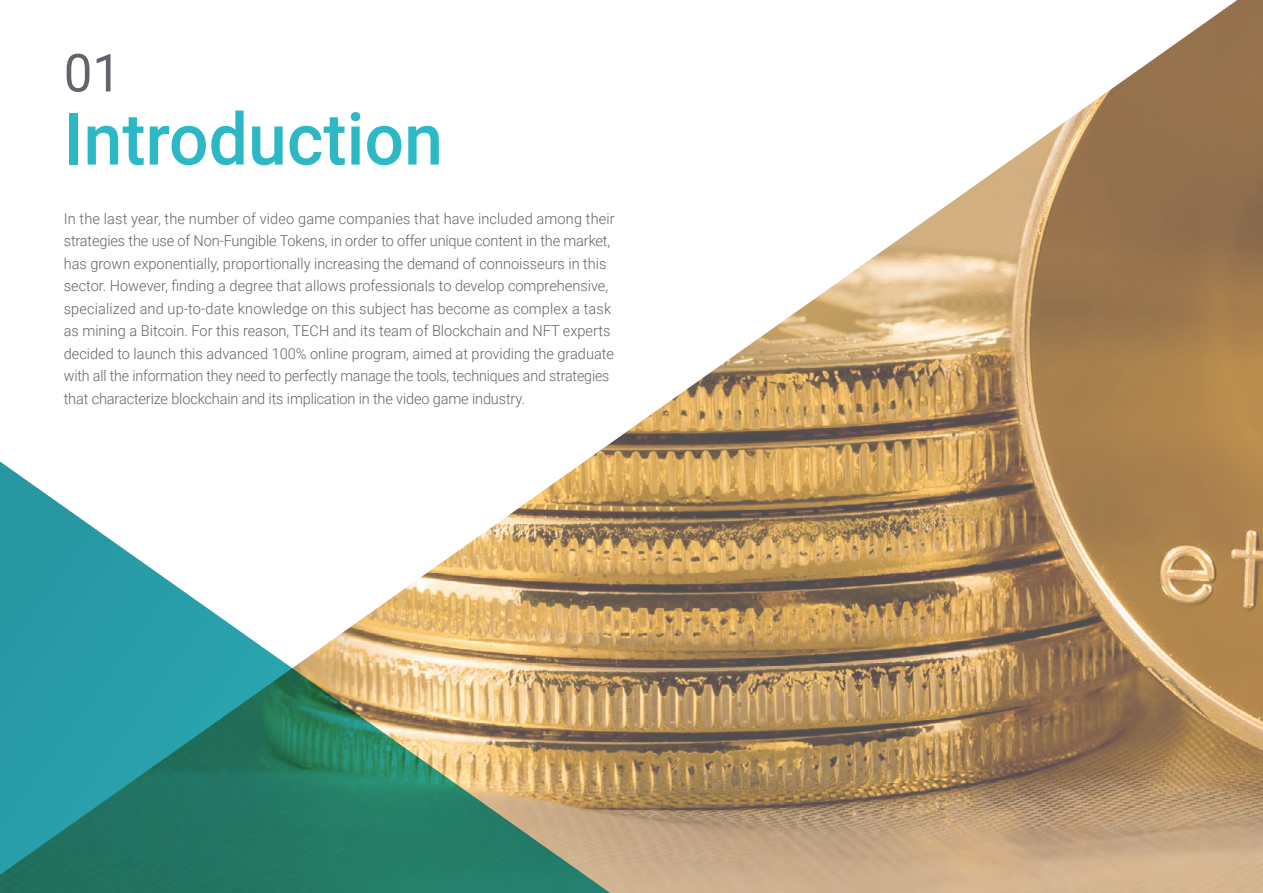
<style>
.page{position:relative;width:1263px;height:893px;background:#fff}
.page>*{position:absolute;margin:0;border:0;box-sizing:border-box;transform-origin:0 0}
.t1{font:500 72px "Roboto";color:#2db8c5}
.t2{font:52.5px "Roboto";color:#61646a}
.t3{font:300 15px/22.5px "Roboto";color:#61646a}
</style>
<div class="page">
<img style="left:606px;top:0;width:657px;height:893px">
<svg style="left:0;top:446px;width:640px;height:447px"></svg>
<h2 class="t2" style="left:64px;top:36px;width:59px">01</h2>
<h1 class="t1" style="left:64px;top:89px;width:381px">Introduction</h1>
<p class="t3" style="left:64px;top:207px;width:552px">In the last year, the number of video game companies that have included among their strategies the use of Non-Fungible Tokens, in order to offer unique content in the market, has grown exponentially, proportionally increasing the demand of connoisseurs in this sector. However, finding a degree that allows professionals to develop comprehensive, specialized and up-to-date knowledge on this subject has become as complex a task as mining a Bitcoin. For this reason, TECH and its team of Blockchain and NFT experts decided to launch this advanced 100% online program, aimed at providing the graduate with all the information they need to perfectly manage the tools, techniques and strategies that characterize blockchain and its implication in the video game industry.</p>
</div>
